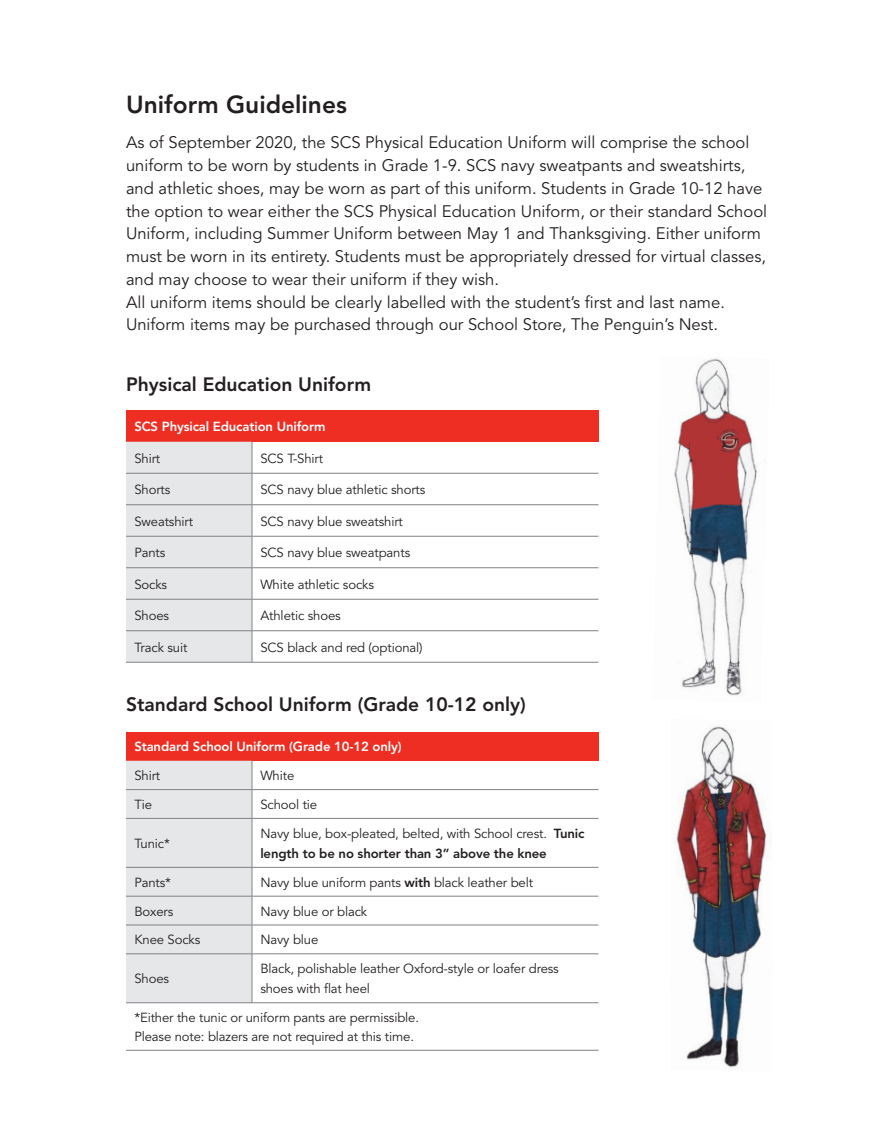
<style>
.page{position:relative;width:882px;height:1134px;background:#fff}
.page>*{position:absolute;margin:0;border:0;box-sizing:border-box;transform-origin:0 0}
.t1{font:800 24.5px "Avenir";color:#231f20}
.t2{font:800 19.25px "Avenir";color:#231f20}
.t3{font:16.62px/22.8px "Avenir";color:#231f20}
.t4{font:13.12px/20.1px "Avenir";letter-spacing:-.01em;color:#231f20}
.t5{font:800 13.12px "Avenir";letter-spacing:-.01em;color:#fff}
.s1{font-weight:800}
</style>
<div class="page">
<img style="left:674px;top:358px;width:84px;height:338px">
<div style="left:126px;top:410px;width:472px;height:32px;background:#ee2e22"></div>
<div style="left:126px;top:442px;width:126px;height:220px;background:#e6e7e9"></div>
<hr style="left:252px;top:442px;width:1px;height:31px;background:#808285">
<hr style="left:126px;top:473px;width:126px;height:1px;background:#808285">
<hr style="left:252px;top:473px;width:346px;height:1px;background:#808285">
<hr style="left:252px;top:474px;width:1px;height:30px;background:#808285">
<hr style="left:126px;top:504px;width:126px;height:1px;background:#808285">
<hr style="left:252px;top:504px;width:346px;height:1px;background:#808285">
<hr style="left:252px;top:505px;width:1px;height:31px;background:#808285">
<hr style="left:126px;top:536px;width:126px;height:1px;background:#808285">
<hr style="left:252px;top:536px;width:346px;height:1px;background:#808285">
<hr style="left:252px;top:537px;width:1px;height:30px;background:#808285">
<hr style="left:126px;top:567px;width:126px;height:1px;background:#808285">
<hr style="left:252px;top:567px;width:346px;height:1px;background:#808285">
<hr style="left:252px;top:568px;width:1px;height:31px;background:#808285">
<hr style="left:126px;top:599px;width:126px;height:1px;background:#808285">
<hr style="left:252px;top:599px;width:346px;height:1px;background:#808285">
<hr style="left:252px;top:600px;width:1px;height:30px;background:#808285">
<hr style="left:126px;top:630px;width:126px;height:1px;background:#808285">
<hr style="left:252px;top:630px;width:346px;height:1px;background:#808285">
<hr style="left:252px;top:631px;width:1px;height:31px;background:#808285">
<hr style="left:126px;top:662px;width:126px;height:1px;background:#808285">
<hr style="left:252px;top:662px;width:346px;height:1px;background:#808285">
<img style="left:676px;top:726px;width:91px;height:342px">
<div style="left:126px;top:732px;width:472px;height:29px;background:#ee2e22"></div>
<hr style="left:252px;top:789px;width:346px;height:1px;background:#808285">
<hr style="left:252px;top:818px;width:346px;height:1px;background:#808285">
<hr style="left:252px;top:867px;width:346px;height:1px;background:#808285">
<hr style="left:252px;top:896px;width:346px;height:1px;background:#808285">
<hr style="left:252px;top:925px;width:346px;height:1px;background:#808285">
<div style="left:126px;top:761px;width:127px;height:241px;background:#e6e7e9"></div>
<hr style="left:126px;top:954px;width:126px;height:1px;background:#808285">
<hr style="left:252px;top:954px;width:346px;height:1px;background:#808285">
<hr style="left:252px;top:954px;width:1px;height:49px;background:#808285">
<hr style="left:126px;top:1002px;width:126px;height:1px;background:#808285">
<hr style="left:252px;top:1002px;width:346px;height:1px;background:#808285">
<hr style="left:126px;top:1050px;width:126px;height:1px;background:#808285">
<hr style="left:252px;top:1050px;width:346px;height:1px;background:#808285">
<h1 class="t1" style="left:126px;top:90px;width:222px">Uniform Guidelines</h1>
<p class="t3" style="left:126px;top:132px;width:643px">As of September 2020, the SCS Physical Education Uniform will comprise the school uniform to be worn by students in Grade 1-9. SCS navy sweatpants and sweatshirts, and athletic shoes, may be worn as part of this uniform. Students in Grade 10-12 have the option to wear either the SCS Physical Education Uniform, or their standard School Uniform, including Summer Uniform between May 1 and Thanksgiving. Either uniform must be worn in its entirety. Students must be appropriately dressed for virtual classes, and may choose to wear their uniform if they wish.<br>All uniform items should be clearly labelled with the student’s first and last name.<br>Uniform items may be purchased through our School Store, The Penguin’s Nest.</p>
<p class="t2" style="left:126px;top:373px;width:247px">Physical Education Uniform</p>
<p class="t5" style="left:134px;top:419px;width:193px">SCS Physical Education Uniform</p>
<p class="t4" style="left:134px;top:448px;width:27px">Shirt</p>
<p class="t4" style="left:260px;top:448px;width:64px">SCS T-Shirt</p>
<p class="t4" style="left:134px;top:480px;width:38px">Shorts</p>
<p class="t4" style="left:260px;top:480px;width:167px">SCS navy blue athletic shorts</p>
<p class="t4" style="left:134px;top:511px;width:60px">Sweatshirt</p>
<p class="t4" style="left:260px;top:511px;width:144px">SCS navy blue sweatshirt</p>
<p class="t4" style="left:134px;top:543px;width:33px">Pants</p>
<p class="t4" style="left:260px;top:543px;width:151px">SCS navy blue sweatpants</p>
<p class="t4" style="left:134px;top:574px;width:34px">Socks</p>
<p class="t4" style="left:260px;top:574px;width:115px">White athletic socks</p>
<p class="t4" style="left:134px;top:606px;width:36px">Shoes</p>
<p class="t4" style="left:260px;top:606px;width:82px">Athletic shoes</p>
<p class="t4" style="left:134px;top:637px;width:55px">Track suit</p>
<p class="t4" style="left:260px;top:637px;width:164px">SCS black and red (optional)</p>
<p class="t2" style="left:126px;top:693px;width:401px">Standard School Uniform (Grade 10-12 only)</p>
<p class="t5" style="left:134px;top:739px;width:269px">Standard School Uniform (Grade 10-12 only)</p>
<p class="t4" style="left:134px;top:766px;width:27px">Shirt</p>
<p class="t4" style="left:260px;top:766px;width:35px">White</p>
<p class="t4" style="left:134px;top:795px;width:19px">Tie</p>
<p class="t4" style="left:260px;top:795px;width:58px">School tie</p>
<p class="t4" style="left:134px;top:834px;width:37px">Tunic*</p>
<p class="t4" style="left:260px;top:824px;width:326px">Navy blue, box-pleated, belted, with School crest. <span class="s1">Tunic length to be no shorter than 3” above the knee</span></p>
<p class="t4" style="left:134px;top:873px;width:38px">Pants*</p>
<p class="t4" style="left:260px;top:873px;width:274px">Navy blue uniform pants <span class="s1">with</span> black leather belt</p>
<p class="t4" style="left:134px;top:901px;width:40px">Boxers</p>
<p class="t4" style="left:260px;top:901px;width:108px">Navy blue or black</p>
<p class="t4" style="left:134px;top:930px;width:67px">Knee Socks</p>
<p class="t4" style="left:260px;top:930px;width:60px">Navy blue</p>
<p class="t4" style="left:134px;top:969px;width:36px">Shoes</p>
<p class="t4" style="left:260px;top:959px;width:300px">Black, polishable leather Oxford-style or loafer dress shoes with flat heel</p>
<p class="t4" style="left:134px;top:1009px;width:286px;line-height:18.7px">*Either the tunic or uniform pants are permissible.<br>Please note: blazers are not required at this time.</p>
</div>
